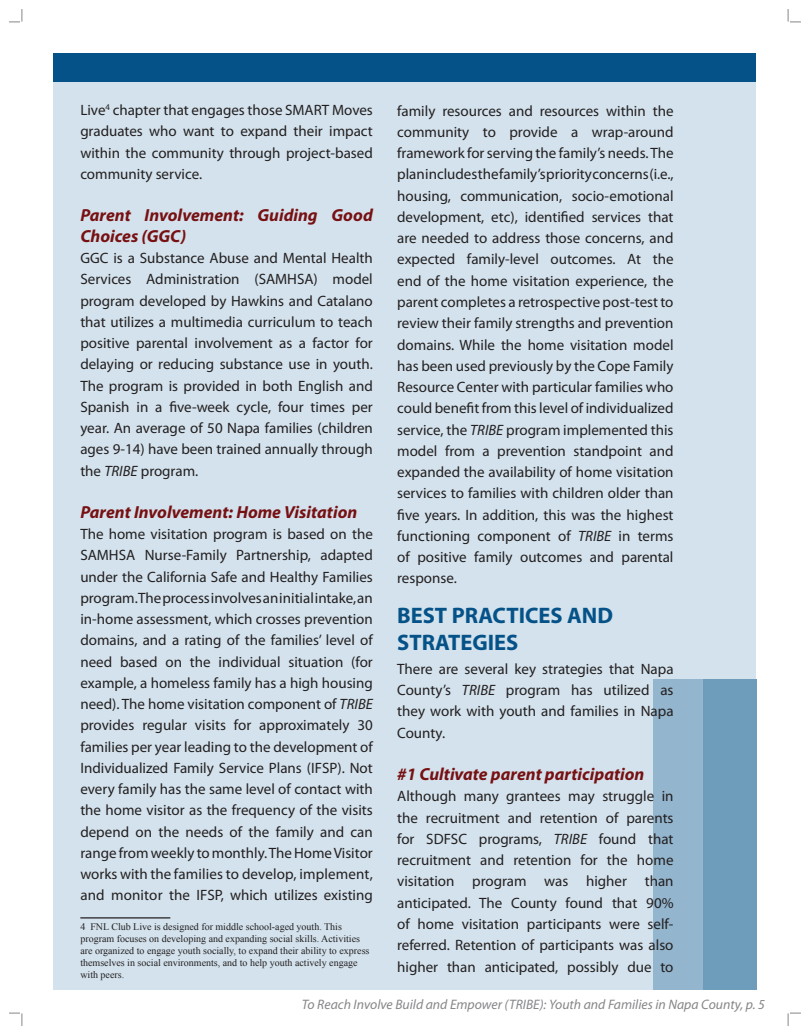
<style>
.page{position:relative;width:810px;height:1035px;background:#fff}
.page>*{position:absolute;margin:0;border:0;box-sizing:border-box;transform-origin:0 0}
.t1{font:700 22.5px/27px "Myriad Pro";color:#055288}
.t2{font:italic 700 17.5px/21px "Myriad Pro";color:#771012}
.t3{font:15px/21.2px "Myriad Pro";color:#231f20;text-align:justify}
.t4{font:italic 13.75px "Myriad Pro";color:#848689}
.t5{font:10px/12px "Times New Roman";color:#231f20}
.s1{font-style:italic}
</style>
<div class="page">
<div style="left:54px;top:54px;width:702px;height:936px;background:#d3e2ec"></div>
<div style="left:654px;top:679px;width:102px;height:311px;background:#93b5cd"></div>
<div style="left:703px;top:679px;width:53px;height:311px;background:#6d9dba"></div>
<div style="left:54px;top:54px;width:702px;height:28px;background:#055288"></div>
<svg style="left:9px;top:9px;width:13px;height:13px"></svg>
<svg style="left:788px;top:9px;width:13px;height:13px"></svg>
<svg style="left:788px;top:1012px;width:13px;height:14px"></svg>
<svg style="left:9px;top:1012px;width:13px;height:14px"></svg>
<hr style="left:80px;top:917px;width:90px;height:2px;background:#231f20">
<p class="t3" style="left:80px;top:99px;width:294px">Live<sup>4</sup> chapter that engages those SMART Moves graduates who want to expand their impact within the community through project-based community service.</p>
<p class="t2" style="left:80px;top:204px;width:294px">Parent Involvement: Guiding Good<br>Choices (GGC)</p>
<p class="t3" style="left:80px;top:247px;width:294px">GGC is a Substance Abuse and Mental Health Services Administration (SAMHSA) model program developed by Hawkins and Catalano that utilizes a multimedia curriculum to teach positive parental involvement as a factor for delaying or reducing substance use in youth.<br>The program is provided in both English and Spanish in a five-week cycle, four times per year. An average of 50 Napa families (children ages 9-14) have been trained annually through the <span class="s1">TRIBE</span> program.</p>
<p class="t2" style="left:80px;top:501px;width:278px">Parent Involvement: Home Visitation</p>
<p class="t3" style="left:80px;top:523px;width:294px">The home visitation program is based on the SAMHSA Nurse-Family Partnership, adapted under the California Safe and Healthy Families program. The process involves an initial intake, an in-home assessment, which crosses prevention domains, and a rating of the families’ level of need based on the individual situation (for example, a homeless family has a high housing need). The home visitation component of <span class="s1">TRIBE </span>provides regular visits for approximately 30 families per year leading to the development of Individualized Family Service Plans (IFSP). Not every family has the same level of contact with the home visitor as the frequency of the visits depend on the needs of the family and can range from weekly to monthly. The Home Visitor works with the families to develop, implement, and monitor the IFSP, which utilizes existing</p>
<p class="t5" style="left:80px;top:920px;width:291px">4 FNL Club Live is designed for middle school-aged youth. This program focuses on developing and expanding social skills. Activities are organized to engage youth socially, to expand their ability to express themselves in social environments, and to help youth actively engage with peers.</p>
<p class="t3" style="left:397px;top:100px;width:278px">family resources and resources within the community to provide a wrap-around framework for serving the family’s needs. The plan includes the family’s priority concerns (i.e., housing, communication, socio-emotional development, etc), identified services that are needed to address those concerns, and expected family-level outcomes. At the end of the home visitation experience, the parent completes a retrospective post-test to review their family strengths and prevention domains. While the home visitation model has been used previously by the Cope Family Resource Center with particular families who could benefit from this level of individualized service, the <span class="s1">TRIBE</span> program implemented this model from a prevention standpoint and expanded the availability of home visitation services to families with children older than five years. In addition, this was the highest functioning component of <span class="s1">TRIBE</span> in terms of positive family outcomes and parental response.</p>
<h1 class="t1" style="left:397px;top:601px;width:217px">BEST PRACTICES AND<br>STRATEGIES</h1>
<p class="t3" style="left:397px;top:658px;width:278px">There are several key strategies that Napa County’s <span class="s1">TRIBE</span> program has utilized as they work with youth and families in Napa County.</p>
<p class="t2" style="left:397px;top:763px;width:249px">#1 Cultivate parent participation</p>
<p class="t3" style="left:397px;top:786px;width:278px">Although many grantees may struggle in the recruitment and retention of parents for SDFSC programs, <span class="s1">TRIBE</span> found that recruitment and retention for the home visitation program was higher than anticipated. The County found that 90% of home visitation participants were self&shy;referred. Retention of participants was also higher than anticipated, possibly due to</p>
<p class="t4" style="left:302px;top:996px;width:465px">To Reach Involve Build and Empower (TRIBE): Youth and Families in Napa County, p. 5</p>
</div>
